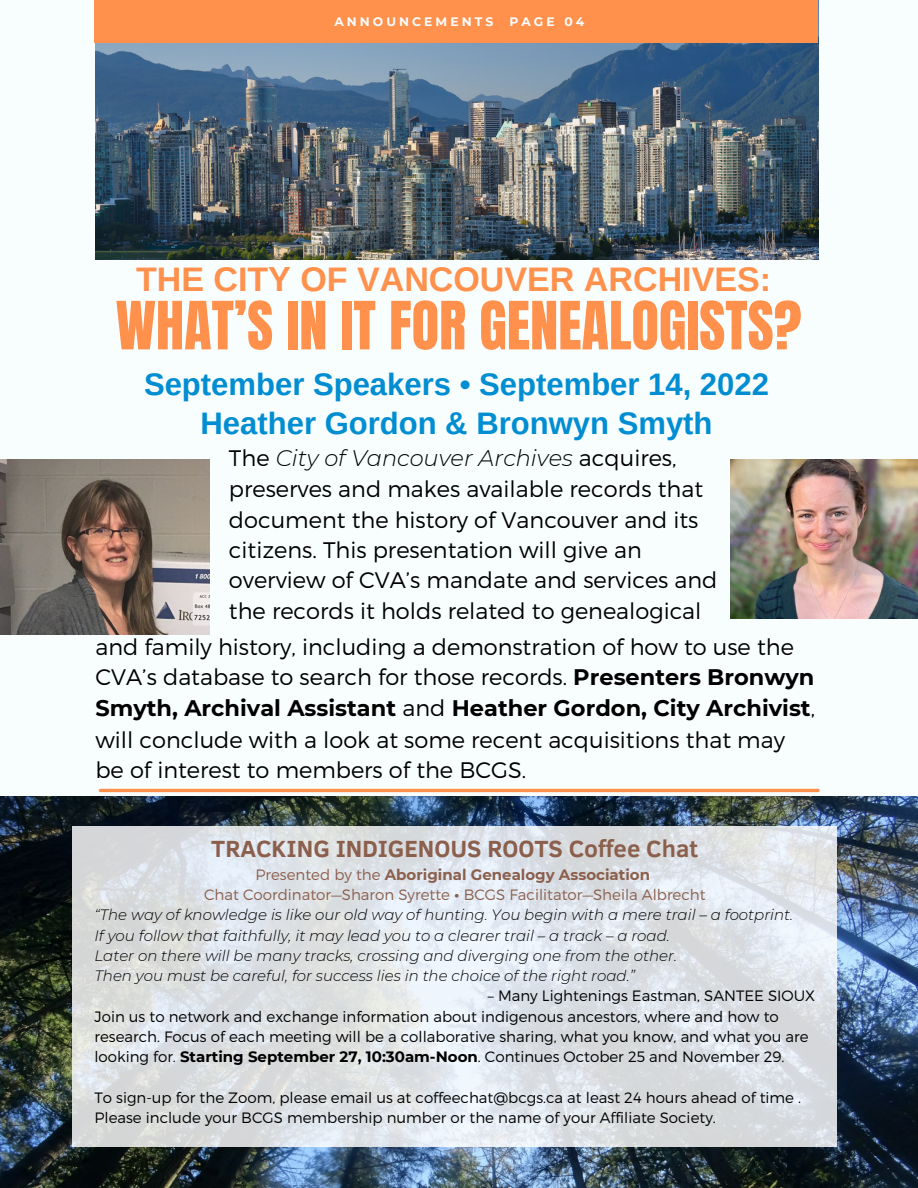
<style>
.page{position:relative;width:918px;height:1188px;background:#f8fdfe}
.page>*{position:absolute;margin:0;border:0;box-sizing:border-box;transform-origin:0 0}
.t1{font:56.55px "Anton";color:#ff914d}
.t2{font:700 34.05px "Arimo";color:#ff914d}
.t3{font:700 31.05px/38.8px "Arimo";color:#008dd2;text-align:center}
.t4{font:700 24px "Clear Sans";color:#8b5f4c}
.t5{font:300 22.5px/30.6px "Montserrat";color:#000}
.t6{font:300 15px/20.2px "Montserrat";color:#000}
.t7{font:italic 300 15px "Montserrat";color:#000}
.t8{font:300 15px "Montserrat";color:#8b5f4c}
.t9{font:700 15px "Montserrat";color:#8b5f4c}
.t10{font:700 12.3px "Montserrat";letter-spacing:.25em;color:#f8fdfe}
.s1{font-style:italic}
.s2{font-weight:700}
.s3{font-weight:300}
</style>
<div class="page">
<img style="left:95px;top:0;width:724px;height:259px">
<div style="left:94px;top:0;width:724px;height:43px;background:#ff914d"></div>
<hr style="left:100px;top:789px;width:718px;height:3px;background:#ff914d">
<img style="left:0;top:459px;width:209px;height:176px">
<img style="left:730px;top:459px;width:188px;height:160px">
<img style="left:0;top:797px;width:918px;height:391px">
<svg style="left:72px;top:826px;width:765px;height:321px;background:#dde1e5"></svg>
<p class="t10" style="left:334px;top:14px;width:160px">ANNOUNCEMENTS</p>
<p class="t10" style="left:509px;top:14px;width:76px">PAGE 04</p>
<h2 class="t2" style="left:136px;top:260px;width:637px">THE CITY OF VANCOUVER ARCHIVES:</h2>
<h1 class="t1" style="left:116px;top:285px;width:687px">WHAT’S IN IT FOR GENEALOGISTS?</h1>
<h3 class="t3" style="left:144px;top:365px;width:627px">September Speakers • September 14, 2022<br>Heather Gordon &amp; Bronwyn Smyth</h3>
<p class="t5" style="left:229px;top:441px;width:490px">The <span class="s1">City of Vancouver Archives</span> acquires, preserves and makes available records that document the history of Vancouver and its citizens. This presentation will give an overview of CVA’s mandate and services and the records it holds related to genealogical</p>
<p class="t5" style="left:95px;top:630px;width:721px">and family history, including a demonstration of how to use the CVA’s database to search for those records. <span class="s2">Presenters Bronwyn Smyth, Archival Assistant</span> and <span class="s2">Heather Gordon, City Archivist</span>, will conclude with a look at some recent acquisitions that may be of interest to members of the BCGS.</p>
<p class="t4" style="left:211px;top:832px;width:488px">TRACKING INDIGENOUS ROOTS Coffee Chat</p>
<p class="t9" style="left:256px;top:865px;width:396px"><span class="s3">Presented by the</span> Aboriginal Genealogy Association</p>
<p class="t8" style="left:204px;top:885px;width:503px">Chat Coordinator—Sharon Syrette <span class="s2">•</span> BCGS Facilitator—Sheila Albrecht</p>
<p class="t7" style="left:94px;top:906px;width:700px">“The way of knowledge is like our old way of hunting. You begin with a mere trail – a footprint.</p>
<p class="t7" style="left:94px;top:926px;width:577px">If you follow that faithfully, it may lead you to a clearer trail – a track – a road.</p>
<p class="t7" style="left:94px;top:946px;width:584px">Later on there will be many tracks, crossing and diverging one from the other.</p>
<p class="t7" style="left:94px;top:967px;width:542px">Then you must be careful, for success lies in the choice of the right road.”</p>
<p class="t6" style="left:94px;top:985px;width:722px;text-indent:393px">– Many Lightenings Eastman, SANTEE SIOUX Join us to network and exchange information about indigenous ancestors, where and how to research. Focus of each meeting will be a collaborative sharing, what you know, and what you are looking for. <span class="s2">Starting September 27, 10:30am-Noon</span>. Continues October 25 and November 29.</p>
<p class="t6" style="left:94px;top:1086px;width:708px">To sign-up for the Zoom, please email us at coffeechat@bcgs.ca at least 24 hours ahead of time .<br>Please include your BCGS membership number or the name of your Affiliate Society.</p>
</div>
